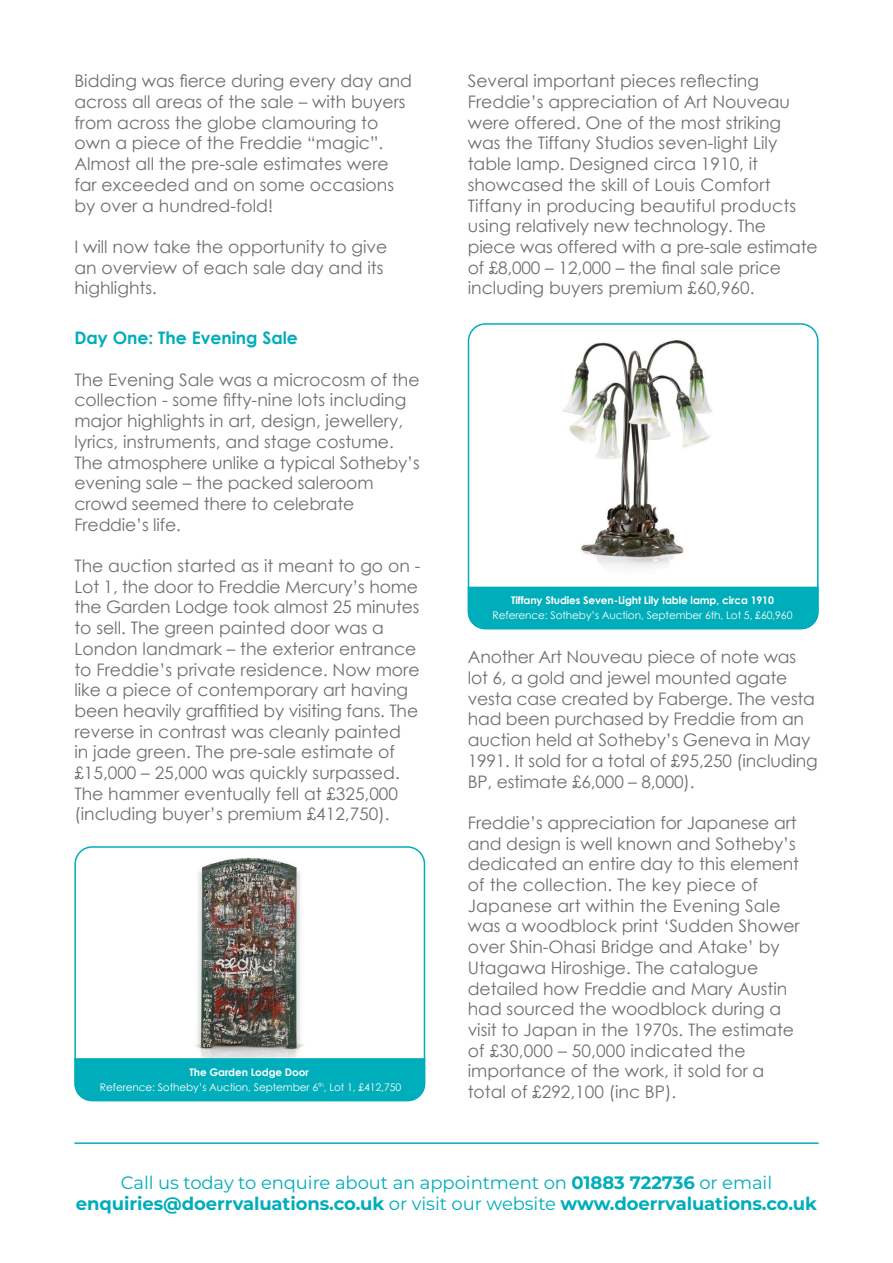
<style>
.page{position:relative;width:893px;height:1263px;background:#fff}
.page>*{position:absolute;margin:0;border:0;box-sizing:border-box;transform-origin:0 0}
.t1{font:700 18px/21.6px "Montserrat";letter-spacing:-.005em;color:#00adba;text-align:center}
.t2{font:17.25px/20.7px "Century Gothic";color:#706f6f}
.t3{font:700 17.25px "Century Gothic";color:#00adba}
.t4{font:10.5px/14.7px "Century Gothic";letter-spacing:-.01em;color:#fff;text-align:center}
.t5{font:700 10.5px "Century Gothic";letter-spacing:-.01em;color:#fff}
.s1{font-weight:700}
.s2{font-weight:100}
</style>
<div class="page">
<hr style="left:74px;top:1142px;width:745px;height:2px;background:#00adba">
<img style="left:195px;top:858px;width:109px;height:200px">
<div style="left:74px;top:846px;width:351px;height:255px;border:2px solid #00adba;border-radius:17px"></div>
<div style="left:74px;top:1058px;width:351px;height:43px;background:#00adba"></div>
<img style="left:562px;top:340px;width:150px;height:227px">
<div style="left:468px;top:323px;width:351px;height:306px;border:2px solid #00adba;border-radius:17px"></div>
<div style="left:468px;top:587px;width:351px;height:42px;background:#00adba"></div>
<p class="t2" style="left:74px;top:71px;width:339px">Bidding was fierce during every day and across all areas of the sale – with buyers from across the globe clamouring to own a piece of the Freddie “magic”.<br>Almost all the pre-sale estimates were far exceeded and on some occasions by over a hundred-fold!</p>
<p class="t2" style="left:74px;top:236px;width:314px">I will now take the opportunity to give an overview of each sale day and its highlights.</p>
<p class="t3" style="left:74px;top:325px;width:225px">Day One: The Evening Sale</p>
<p class="t2" style="left:74px;top:369px;width:347px">The Evening Sale was a microcosm of the collection - some fifty-nine lots including major highlights in art, design, jewellery, lyrics, instruments, and stage costume.<br>The atmosphere unlike a typical Sotheby’s evening sale – the packed saleroom crowd seemed there to celebrate Freddie’s life.</p>
<p class="t2" style="left:74px;top:555px;width:347px">The auction started as it meant to go on - Lot 1, the door to Freddie Mercury’s home the Garden Lodge took almost 25 minutes to sell. The green painted door was a London landmark – the exterior entrance to Freddie’s private residence. Now more like a piece of contemporary art having been heavily graffitied by visiting fans. The reverse in contrast was cleanly painted<br>in jade green. The pre-sale estimate of £15,000 – 25,000 was quickly surpassed.<br>The hammer eventually fell at £325,000 (including buyer’s premium £412,750).</p>
<p class="t4" style="left:100px;top:1065px;width:303px"><span class="s1">The Garden Lodge Door<br></span>Reference: Sotheby’s Auction, September 6<sup>th</sup>, Lot 1, £412,750</p>
<p class="t2" style="left:468px;top:71px;width:351px">Several important pieces reflecting Freddie’s appreciation of Art Nouveau were offered. One of the most striking was the Tiffany Studios seven-light Lily table lamp. Designed circa 1910, it showcased the skill of Louis Comfort Tiffany in producing beautiful products using relatively new technology. The piece was offered with a pre-sale estimate of £8,000 – 12,000 – the final sale price including buyers premium £60,960.</p>
<p class="t5" style="left:511px;top:593px;width:264px">Tiffany Studies Seven-Light Lily table lamp, circa 1910</p>
<p class="t4" style="left:493px;top:608px;width:301px">Reference: Sotheby’s Auction, September 6th, Lot 5, £60,960</p>
<p class="t2" style="left:468px;top:646px;width:351px">Another Art Nouveau piece of note was lot 6, a gold and jewel mounted agate vesta case created by Faberge. The vesta had been purchased by Freddie from an auction held at Sotheby’s Geneva in May 1991. It sold for a total of £95,250 (including BP, estimate £6,000 – 8,000).</p>
<p class="t2" style="left:468px;top:812px;width:333px">Freddie’s appreciation for Japanese art and design is well known and Sotheby’s dedicated an entire day to this element of the collection. The key piece of Japanese art within the Evening Sale was a woodblock print ‘Sudden Shower over Shin-Ohasi Bridge and Atake’ by Utagawa Hiroshige. The catalogue detailed how Freddie and Mary Austin had sourced the woodblock during a visit to Japan in the 1970s. The estimate of £30,000 – 50,000 indicated the importance of the work, it sold for a total of £292,100 (inc BP).</p>
<p class="t1" style="left:76px;top:1171px;width:743px"><span class="s2">Call us today to enquire about an appointment on</span> 01883 722736 <span class="s2">or email </span>enquiries@doerrvaluations.co.uk <span class="s2">or visit our website</span> www.doerrvaluations.co.uk</p>
</div>
